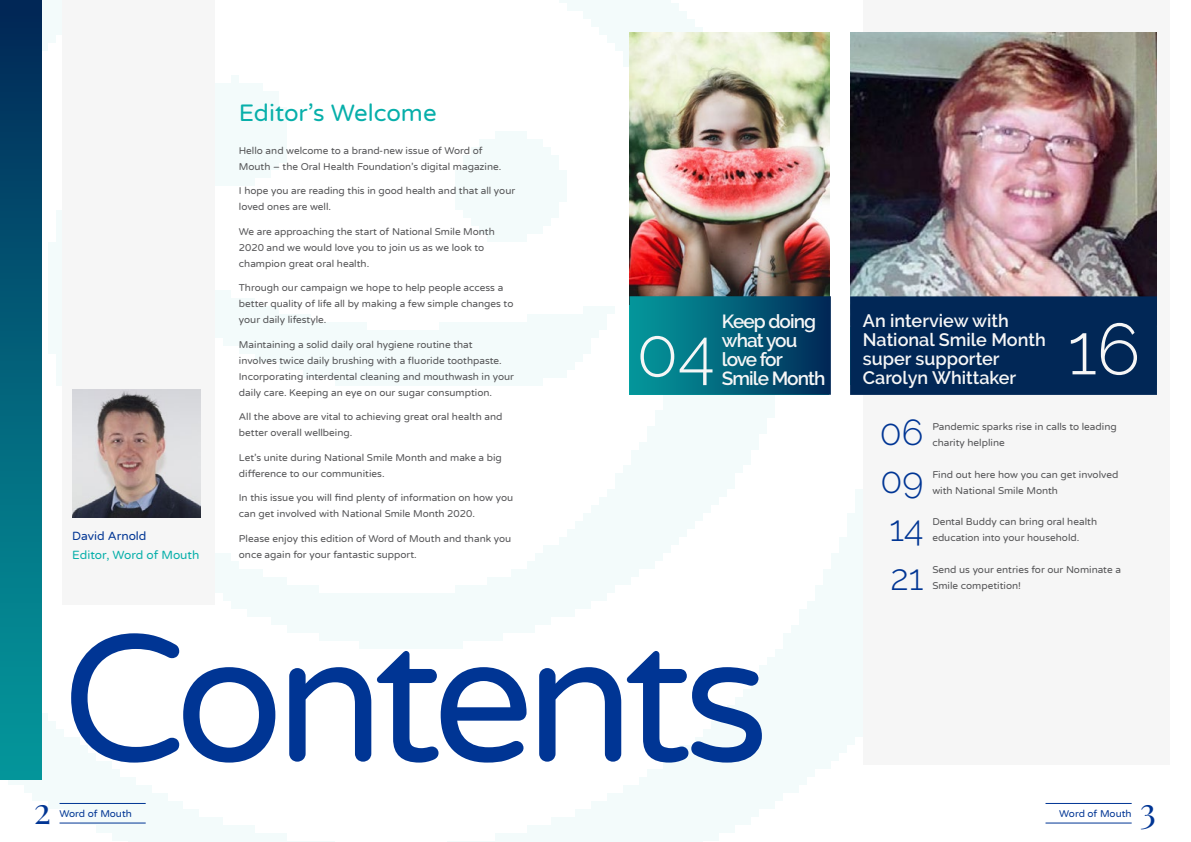
<style>
.page{position:relative;width:1191px;height:842px;background:#fff}
.page>*{position:absolute;margin:0;border:0;box-sizing:border-box;transform-origin:0 0}
.t1{font:180px "Varela Round";letter-spacing:-.055em;color:#003594}
.t2{font:300 72px "Raleway";color:#f6f6f6}
.t3{font:300 68px "Raleway";color:#f6f6f6}
.t4{font:300 36px/48px "Raleway";color:#003594;text-align:justify}
.t5{font:36px "Playfair Display";color:#003594}
.t6{font:24px "Varela Round";color:#07afaa}
.t7{font:600 19px/19px "Raleway";letter-spacing:-.05em;color:#f6f6f6}
.t8{font:600 18px/19px "Raleway";color:#f6f6f6}
.t9{font:12px "Varela Round";color:#07afaa}
.t10{font:12px "Varela Round";color:#003594}
.t11{font:10px/16px "Varela Round";color:#545456}
.t12{font:10px "Varela Round";letter-spacing:-.005em;color:#003594}
</style>
<div class="page">
<img style="left:8px;top:0;width:855px;height:842px">
<div style="left:0;top:0;width:41px;height:780px;background:linear-gradient(to bottom,#012957,#049c9e)"></div>
<div style="left:863px;top:0;width:306px;height:765px;background:#f6f6f6"></div>
<div style="left:62px;top:0;width:152px;height:605px;background:#f6f6f6"></div>
<img style="left:850px;top:33px;width:307px;height:263px">
<img style="left:629px;top:33px;width:200px;height:263px">
<img style="left:72px;top:389px;width:128px;height:128px">
<svg style="left:629px;top:296px;width:528px;height:99px;background:#0b466a"></svg>
<hr style="left:60px;top:803px;width:86px;height:1px;background:#003594">
<hr style="left:60px;top:822px;width:86px;height:1px;background:#003594">
<hr style="left:1045px;top:803px;width:86px;height:1px;background:#003594">
<hr style="left:1045px;top:822px;width:86px;height:1px;background:#003594">
<p class="t10" style="left:72px;top:527px;width:76px">David Arnold</p>
<p class="t9" style="left:72px;top:547px;width:129px">Editor, Word of Mouth</p>
<h3 class="t6" style="left:239px;top:97px;width:199px">Editor’s Welcome</h3>
<p class="t11" style="left:239px;top:142px;width:264px">Hello and welcome to a brand-new issue of Word of<br>Mouth – the Oral Health Foundation’s digital magazine.</p>
<p class="t11" style="left:239px;top:183px;width:278px">I hope you are reading this in good health and that all your loved ones are well.</p>
<p class="t11" style="left:239px;top:223px;width:257px">We are approaching the start of National Smile Month<br>2020 and we would love you to join us as we look to champion great oral health.</p>
<p class="t11" style="left:239px;top:280px;width:276px">Through our campaign we hope to help people access a better quality of life all by making a few simple changes to your daily lifestyle.</p>
<p class="t11" style="left:239px;top:336px;width:277px">Maintaining a solid daily oral hygiene routine that<br>involves twice daily brushing with a fluoride toothpaste.<br>Incorporating interdental cleaning and mouthwash in your daily care. Keeping an eye on our sugar consumption.</p>
<p class="t11" style="left:239px;top:409px;width:265px">All the above are vital to achieving great oral health and better overall wellbeing.</p>
<p class="t11" style="left:239px;top:449px;width:264px">Let’s unite during National Smile Month and make a big difference to our communities.</p>
<p class="t11" style="left:239px;top:490px;width:276px">In this issue you will find plenty of information on how you can get involved with National Smile Month 2020.</p>
<p class="t11" style="left:239px;top:530px;width:274px">Please enjoy this edition of Word of Mouth and thank you once again for your fantastic support.</p>
<h3 class="t3" style="left:636px;top:313px;width:79px">04</h3>
<h3 class="t7" style="left:722px;top:311px;width:105px">Keep doing what you love for<br>Smile Month</h3>
<h3 class="t8" style="left:863px;top:311px;width:184px">An interview with<br>National Smile Month super supporter<br>Carolyn Whittaker</h3>
<h2 class="t2" style="left:1067px;top:307px;width:74px">16</h2>
<h3 class="t4" style="left:880px;top:409px;width:45px">06<br>09<br>14<br>21</h3>
<p class="t11" style="left:932px;top:418px;width:186px">Pandemic sparks rise in calls to leading charity helpline</p>
<p class="t11" style="left:932px;top:466px;width:187px">Find out here how you can get involved with National Smile Month</p>
<p class="t11" style="left:932px;top:514px;width:166px">Dental Buddy can bring oral health education into your household.</p>
<p class="t11" style="left:932px;top:562px;width:190px">Send us your entries for our Nominate a<br>Smile competition!</p>
<h1 class="t1" style="left:61px;top:576px;width:710px">Contents</h1>
<h3 class="t5" style="left:34px;top:787px;width:19px">2</h3>
<p class="t12" style="left:60px;top:806px;width:74px">Word of Mouth</p>
<p class="t12" style="left:1059px;top:807px;width:74px">Word of Mouth</p>
<h3 class="t5" style="left:1140px;top:787px;width:18px">3</h3>
</div>
